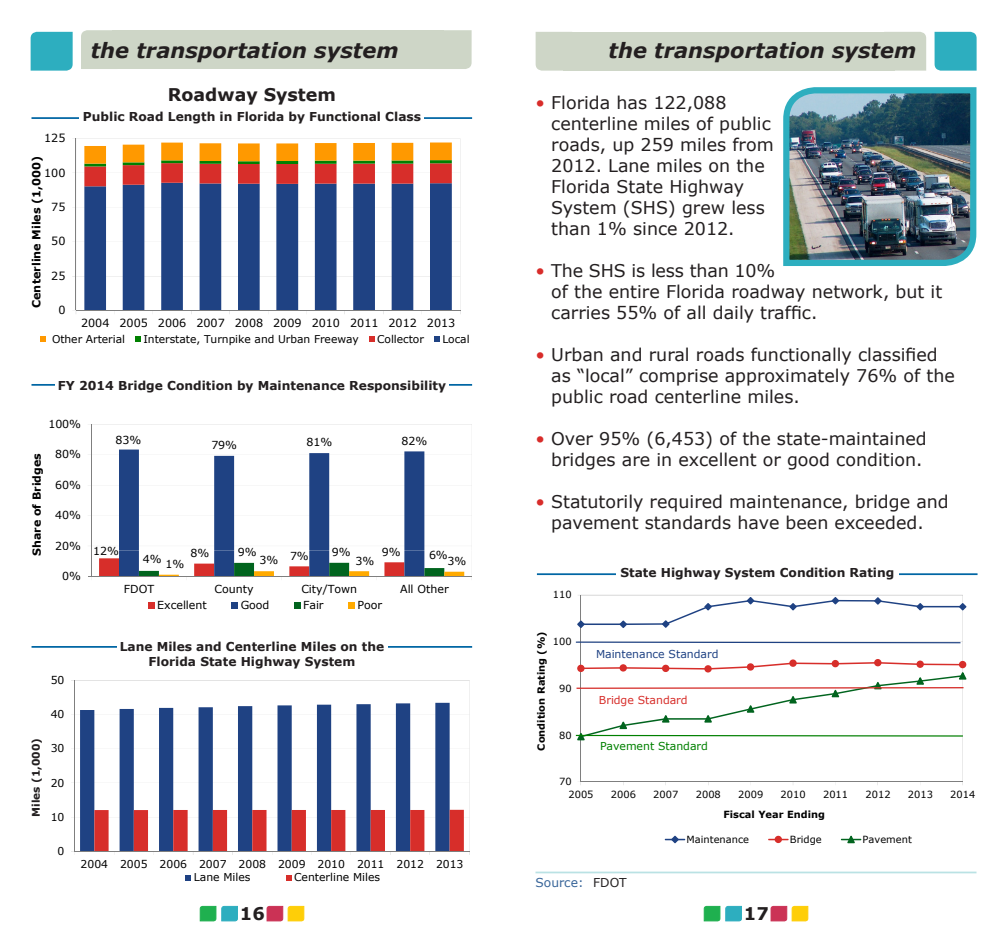
<style>
.page{position:relative;width:1008px;height:945px;background:#fff}
.page>*{position:absolute;margin:0;border:0;box-sizing:border-box;transform-origin:0 0}
.t1{font:italic 700 21px "Verdana";color:#231f20}
.t2{font:17.5px/21px "Verdana";color:#231f20}
.t3{font:700 17.5px "Verdana";color:#231f20}
.t4{font:700 12.25px "Verdana";color:#231f20}
.t5{font:12.25px "Verdana";color:#386599}
.t6{font:11.2px "Verdana";letter-spacing:-.005em;color:#000}
.t7{font:700 11.2px "Verdana";letter-spacing:-.005em;color:#000}
.t8{font:11.03px "Verdana";color:#000}
.t9{font:700 11.03px "Verdana";letter-spacing:-.005em;color:#000}
.t10{font:10.85px "Verdana";color:#000}
.t11{font:10.85px "Verdana";color:#1f4284}
.t12{font:10.85px "Verdana";letter-spacing:-.005em;color:#008000}
.t13{font:10.85px "Verdana";color:#d72e2a}
.t14{font:10.67px "Verdana";letter-spacing:-.005em;color:#000}
.t15{font:700 10.5px "Verdana";color:#231f20}
.t16{font:9.8px "Verdana";letter-spacing:.005em;color:#000}
.t17{font:700 9.8px "Verdana";color:#000}
.s1{color:#d82c2a}
.s2{color:#231f20}
</style>
<div class="page">
<svg style="left:200px;top:906px;width:38px;height:15px"></svg>
<svg style="left:704px;top:906px;width:38px;height:15px"></svg>
<svg style="left:267px;top:906px;width:37px;height:15px"></svg>
<svg style="left:771px;top:906px;width:37px;height:15px"></svg>
<hr style="left:31px;top:384px;width:441px;height:2px;background:#0066a4">
<div style="left:55px;top:376px;width:394px;height:18px;background:#fff"></div>
<hr style="left:32px;top:117px;width:440px;height:2px;background:#0066a4">
<hr style="left:537px;top:573px;width:441px;height:2px;background:#0066a4">
<div style="left:79px;top:109px;width:345px;height:18px;background:#fff"></div>
<div style="left:616px;top:565px;width:282px;height:18px;background:#fff"></div>
<div style="left:31px;top:32px;width:42px;height:39px;background:#2daebf"></div>
<div style="left:113px;top:30px;width:331px;height:39px;background:#ced6c7"></div>
<svg style="left:81px;top:30px;width:32px;height:39px"></svg>
<svg style="left:444px;top:30px;width:28px;height:39px"></svg>
<div style="left:935px;top:32px;width:42px;height:39px;background:#2daebf"></div>
<div style="left:563px;top:32px;width:332px;height:39px;background:#ced6c7"></div>
<svg style="left:895px;top:32px;width:31px;height:39px"></svg>
<svg style="left:536px;top:32px;width:27px;height:39px"></svg>
<svg style="left:582px;top:628px;width:381px;height:154px"></svg>
<hr style="left:581px;top:595px;width:1px;height:187px;background:#7f7f7f">
<svg style="left:577px;top:595px;width:389px;height:33px"></svg>
<svg style="left:665px;top:836px;width:20px;height:7px"></svg>
<svg style="left:768px;top:836px;width:21px;height:7px"></svg>
<svg style="left:841px;top:836px;width:20px;height:7px"></svg>
<svg style="left:576px;top:642px;width:384px;height:1px"></svg>
<svg style="left:576px;top:659px;width:390px;height:81px"></svg>
<hr style="left:32px;top:646px;width:440px;height:2px;background:#0066a4">
<div style="left:117px;top:638px;width:270px;height:18px;background:#fff"></div>
<svg style="left:77px;top:138px;width:383px;height:173px"></svg>
<svg style="left:84px;top:186px;width:368px;height:124px;fill:#1f4283"></svg>
<svg style="left:84px;top:143px;width:368px;height:43px"></svg>
<hr style="left:76px;top:138px;width:1px;height:172px;background:#7f7f7f">
<svg style="left:40px;top:336px;width:6px;height:6px"></svg>
<svg style="left:135px;top:336px;width:6px;height:6px"></svg>
<svg style="left:369px;top:336px;width:6px;height:6px"></svg>
<svg style="left:434px;top:336px;width:6px;height:6px"></svg>
<svg style="left:75px;top:680px;width:394px;height:130px"></svg>
<svg style="left:80px;top:703px;width:370px;height:148px"></svg>
<hr style="left:75px;top:851px;width:394px;height:1px;background:#7f7f7f">
<svg style="left:94px;top:810px;width:376px;height:45px"></svg>
<svg style="left:185px;top:875px;width:6px;height:6px"></svg>
<svg style="left:286px;top:875px;width:5px;height:6px"></svg>
<svg style="left:91px;top:424px;width:381px;height:26px"></svg>
<svg style="left:91px;top:450px;width:381px;height:126px"></svg>
<svg style="left:149px;top:602px;width:6px;height:6px"></svg>
<svg style="left:232px;top:602px;width:6px;height:6px"></svg>
<svg style="left:294px;top:602px;width:6px;height:6px"></svg>
<svg style="left:349px;top:602px;width:6px;height:6px"></svg>
<hr style="left:536px;top:872px;width:440px;height:1px;background:#bae2e4">
<img style="left:783px;top:87px;width:194px;height:179px">
<p class="t1" style="left:91px;top:37px;width:309px">the transportation system</p>
<p class="t1" style="left:609px;top:37px;width:309px">the transportation system</p>
<p class="t6" style="left:44px;top:131px;width:23px">125</p>
<p class="t7" style="left:29px;top:308px;width:154px;rotate:-90deg">Centerline Miles (1,000)</p>
<p class="t6" style="left:44px;top:165px;width:23px">100</p>
<p class="t6" style="left:51px;top:200px;width:16px">75</p>
<p class="t6" style="left:51px;top:234px;width:16px">50</p>
<p class="t6" style="left:51px;top:269px;width:16px">25</p>
<p class="t6" style="left:58px;top:303px;width:9px">0</p>
<p class="t3" style="left:168px;top:83px;width:170px">Roadway System</p>
<p class="t4" style="left:83px;top:109px;width:340px">Public Road Length in Florida by Functional Class</p>
<p class="t6" style="left:81px;top:316px;width:376px">2004 2005 2006 2007 2008 2009 2010 2011 2012 2013</p>
<p class="t14" style="left:52px;top:332px;width:75px">Other Arterial</p>
<p class="t14" style="left:143px;top:332px;width:217px">Interstate, Turnpike and Urban Freeway</p>
<p class="t14" style="left:377px;top:332px;width:48px">Collector</p>
<p class="t14" style="left:442px;top:332px;width:29px">Local</p>
<p class="t4" style="left:58px;top:378px;width:390px">FY 2014 Bridge Condition by Maintenance Responsibility</p>
<p class="t8" style="left:48px;top:417px;width:34px">100%</p>
<p class="t9" style="left:30px;top:556px;width:104px;rotate:-90deg">Share of Bridges</p>
<p class="t8" style="left:55px;top:447px;width:27px">80%</p>
<p class="t8" style="left:55px;top:478px;width:27px">60%</p>
<p class="t8" style="left:55px;top:508px;width:27px">40%</p>
<p class="t8" style="left:55px;top:539px;width:27px">20%</p>
<p class="t8" style="left:62px;top:569px;width:20px">0%</p>
<p class="t10" style="left:51px;top:673px;width:15px">50</p>
<p class="t15" style="left:29px;top:817px;width:80px;rotate:-90deg">Miles (1,000)</p>
<p class="t10" style="left:29px;top:816px;width:73px;rotate:-90deg">Miles (1,000)</p>
<p class="t10" style="left:51px;top:707px;width:15px">40</p>
<p class="t10" style="left:51px;top:742px;width:15px">30</p>
<p class="t10" style="left:51px;top:776px;width:15px">20</p>
<p class="t10" style="left:51px;top:810px;width:15px">10</p>
<p class="t10" style="left:58px;top:844px;width:8px">0</p>
<p class="t8" style="left:116px;top:433px;width:27px">83%</p>
<p class="t8" style="left:211px;top:438px;width:27px">79%</p>
<p class="t8" style="left:306px;top:435px;width:27px">81%</p>
<p class="t8" style="left:402px;top:434px;width:27px">82%</p>
<p class="t8" style="left:93px;top:544px;width:27px">12%</p>
<p class="t8" style="left:191px;top:546px;width:20px">8%</p>
<p class="t8" style="left:290px;top:549px;width:20px">7%</p>
<p class="t8" style="left:382px;top:545px;width:20px">9%</p>
<p class="t8" style="left:238px;top:545px;width:20px">9%</p>
<p class="t8" style="left:332px;top:545px;width:20px">9%</p>
<p class="t8" style="left:429px;top:548px;width:20px">6%</p>
<p class="t8" style="left:143px;top:552px;width:20px">4%</p>
<p class="t8" style="left:165px;top:557px;width:20px">1%</p>
<p class="t8" style="left:260px;top:553px;width:20px">3%</p>
<p class="t8" style="left:355px;top:554px;width:20px">3%</p>
<p class="t8" style="left:447px;top:554px;width:20px">3%</p>
<p class="t8" style="left:124px;top:582px;width:32px">FDOT</p>
<p class="t8" style="left:215px;top:582px;width:41px">County</p>
<p class="t8" style="left:301px;top:582px;width:57px">City/Town</p>
<p class="t8" style="left:400px;top:582px;width:50px">All Other</p>
<p class="t8" style="left:157px;top:598px;width:51px">Excellent</p>
<p class="t8" style="left:241px;top:598px;width:30px">Good</p>
<p class="t8" style="left:303px;top:598px;width:22px">Fair</p>
<p class="t8" style="left:357px;top:598px;width:26px">Poor</p>
<p class="t4" style="left:120px;top:639px;width:266px">Lane Miles and Centerline Miles on the</p>
<p class="t4" style="left:149px;top:653px;width:208px">Florida State Highway System</p>
<p class="t10" style="left:81px;top:857px;width:384px">2004 2005 2006 2007 2008 2009 2010 2011 2012 2013</p>
<p class="t10" style="left:194px;top:870px;width:58px">Lane Miles</p>
<p class="t10" style="left:294px;top:870px;width:88px">Centerline Miles</p>
<p class="t2" style="left:551px;top:91px;width:224px;text-indent:-16px"><span class="s1">•</span> Florida has 122,088 centerline miles of public roads, up 259 miles from<br>2012. Lane miles on the<br>Florida State Highway<br>System (SHS) grew less than 1% since 2012.</p>
<p class="t2" style="left:551px;top:259px;width:393px;text-indent:-16px"><span class="s1">•</span> The SHS is less than 10%<br>of the entire Florida roadway network, but it carries 55% of all daily traffic.</p>
<p class="t2" style="left:551px;top:343px;width:405px;text-indent:-16px"><span class="s1">•</span> Urban and rural roads functionally classified as “local” comprise approximately 76% of the public road centerline miles.</p>
<p class="t2" style="left:536px;top:427px;width:393px;text-align:right"><span class="s1">•</span> Over 95% (6,453) of the state-maintained bridges are in excellent or good condition.</p>
<p class="t2" style="left:536px;top:490px;width:415px;text-align:center"><span class="s1">•</span> Statutorily required maintenance, bridge and pavement standards have been exceeded.</p>
<p class="t16" style="left:553px;top:589px;width:20px">110</p>
<p class="t17" style="left:535px;top:751px;width:121px;rotate:-90deg">Condition Rating (%)</p>
<p class="t16" style="left:553px;top:635px;width:20px">100</p>
<p class="t16" style="left:559px;top:682px;width:14px">90</p>
<p class="t16" style="left:559px;top:729px;width:14px">80</p>
<p class="t16" style="left:559px;top:776px;width:14px">70</p>
<p class="t4" style="left:620px;top:565px;width:275px">State Highway System Condition Rating</p>
<p class="t11" style="left:596px;top:648px;width:124px">Maintenance Standard</p>
<p class="t13" style="left:599px;top:693px;width:90px">Bridge Standard</p>
<p class="t12" style="left:600px;top:739px;width:109px">Pavement Standard</p>
<p class="t16" style="left:568px;top:789px;width:27px">2005</p>
<p class="t16" style="left:611px;top:789px;width:27px">2006</p>
<p class="t16" style="left:653px;top:789px;width:27px">2007</p>
<p class="t16" style="left:696px;top:789px;width:27px">2008</p>
<p class="t16" style="left:738px;top:789px;width:27px">2009</p>
<p class="t16" style="left:781px;top:789px;width:27px">2010</p>
<p class="t16" style="left:823px;top:789px;width:27px">2011</p>
<p class="t16" style="left:865px;top:789px;width:27px">2012</p>
<p class="t16" style="left:908px;top:789px;width:27px">2013</p>
<p class="t16" style="left:950px;top:789px;width:27px">2014</p>
<p class="t5" style="left:536px;top:874px;width:93px">Source: <span class="s2">FDOT</span></p>
<p class="t17" style="left:723px;top:808px;width:103px">Fiscal Year Ending</p>
<p class="t16" style="left:687px;top:833px;width:64px">Maintenance</p>
<p class="t16" style="left:790px;top:833px;width:33px">Bridge</p>
<p class="t16" style="left:863px;top:833px;width:51px">Pavement</p>
<p class="t3" style="left:240px;top:903px;width:26px">16</p>
<p class="t3" style="left:744px;top:903px;width:26px">17</p>
</div>
